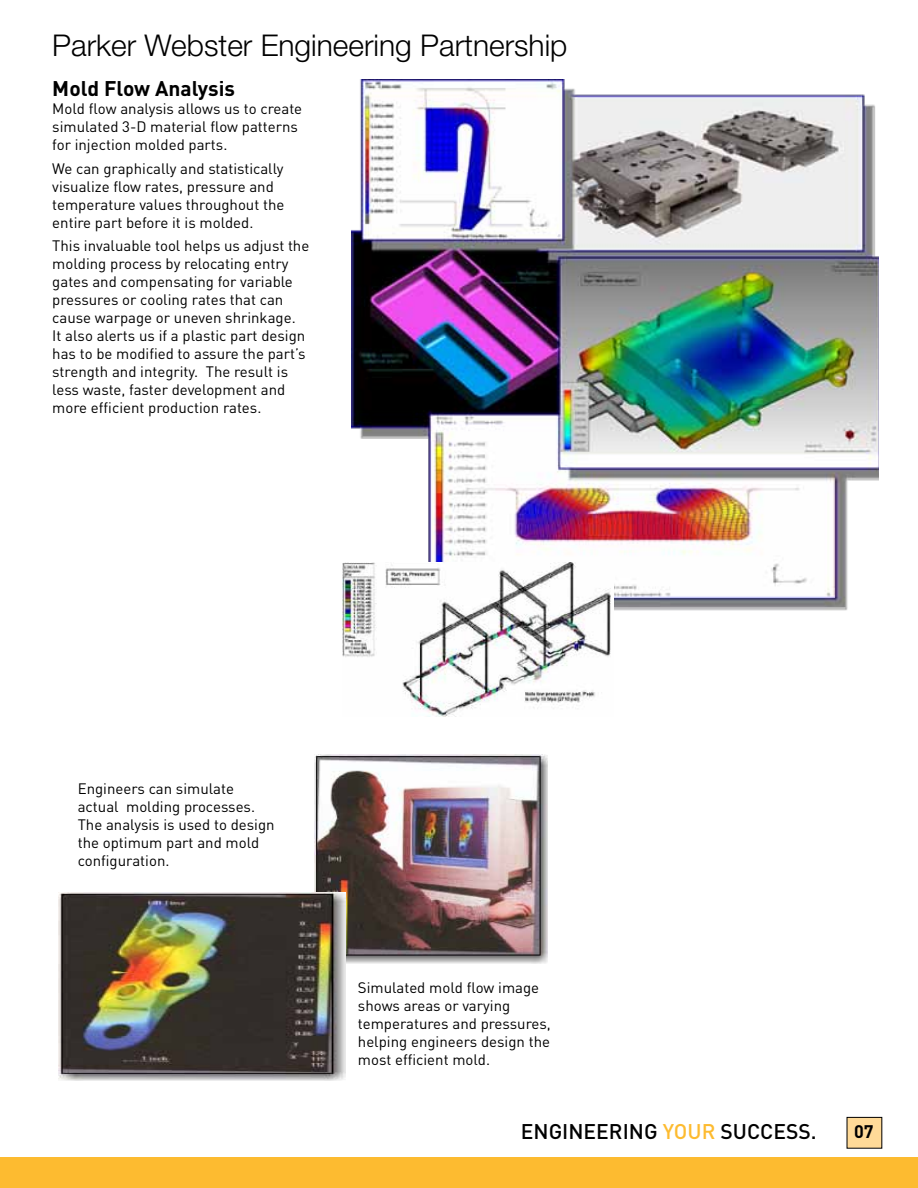
<style>
.page{position:relative;width:918px;height:1188px;background:#fff}
.page>*{position:absolute;margin:0;border:0;box-sizing:border-box;transform-origin:0 0}
.t1{font:300 30px "Helvetica Neue LT Std";color:#000}
.t2{font:500 21px "DINOT";color:#000}
.t3{font:700 21px "DINOT";color:#000}
.t4{font:700 18px "DINOT";color:#000}
.t5{font:15px/18px "DINOT";color:#000}
.s1{color:#fdbb30}
</style>
<div class="page">
<div style="left:0;top:1157px;width:918px;height:31px;background:#fdbb30"></div>
<img style="left:351px;top:79px;width:528px;height:531px">
<img style="left:342px;top:562px;width:271px;height:154px">
<img style="left:314px;top:755px;width:234px;height:208px">
<img style="left:59px;top:892px;width:287px;height:188px">
<div style="left:847px;top:1117px;width:35px;height:31px;background:#ffda98"></div>
<h1 class="t1" style="left:52px;top:27px;width:517px">Parker Webster Engineering Partnership</h1>
<h2 class="t3" style="left:52px;top:74px;width:184px">Mold Flow Analysis</h2>
<p class="t5" style="left:52px;top:99px;width:251px">Mold flow analysis allows us to create simulated 3-D material flow patterns for injection molded parts.</p>
<p class="t5" style="left:52px;top:159px;width:234px">We can graphically and statistically visualize flow rates, pressure and temperature values throughout the entire part before it is molded.</p>
<p class="t5" style="left:52px;top:236px;width:259px">This invaluable tool helps us adjust the molding process by relocating entry gates and compensating for variable pressures or cooling rates that can cause warpage or uneven shrinkage.<br>It also alerts us if a plastic part design has to be modified to assure the part’s strength and integrity. The result is less waste, faster development and more efficient production rates.</p>
<p class="t5" style="left:78px;top:779px;width:198px">Engineers can simulate actual molding processes.<br>The analysis is used to design the optimum part and mold configuration.</p>
<p class="t5" style="left:358px;top:978px;width:194px">Simulated mold flow image shows areas or varying temperatures and pressures, helping engineers design the most efficient mold.</p>
<h2 class="t2" style="left:521px;top:1117px;width:297px">ENGINEERING <span class="s1">YOUR</span> SUCCESS.</h2>
<p class="t4" style="left:854px;top:1120px;width:21px">07</p>
</div>
